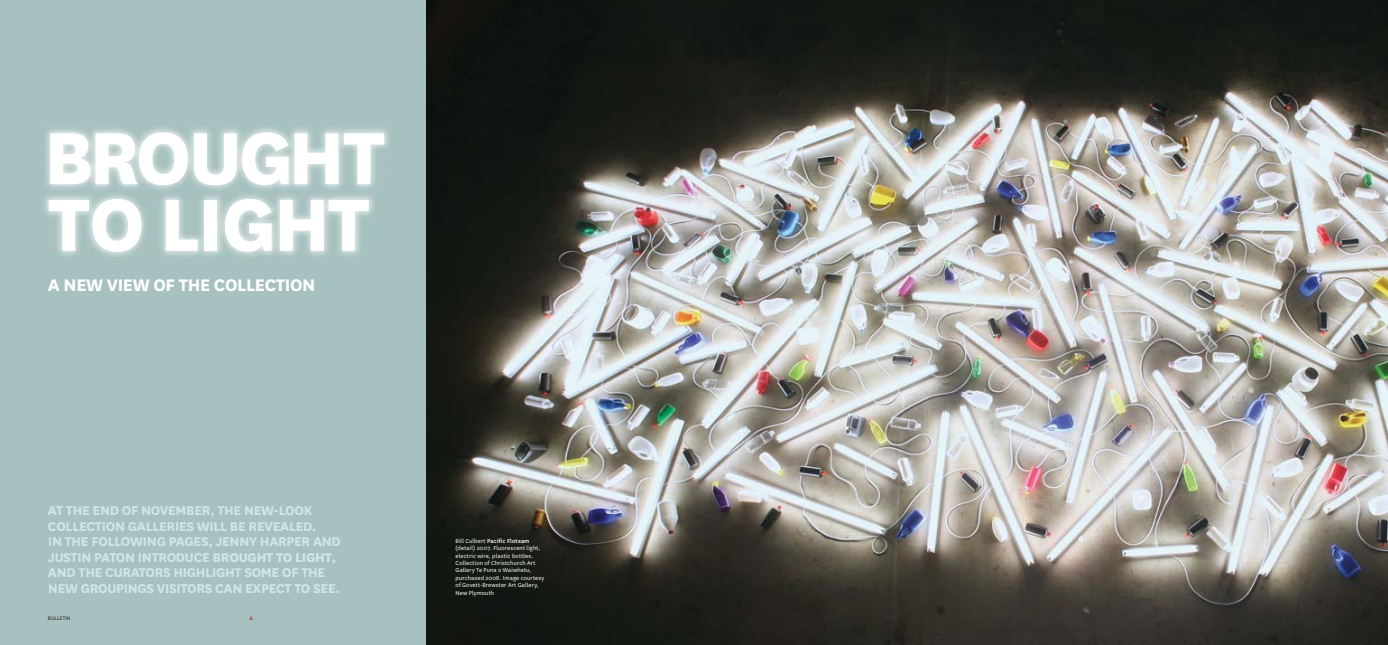
<style>
.page{position:relative;width:1388px;height:645px;background:#fff}
.page>*{position:absolute;margin:0;border:0;box-sizing:border-box;transform-origin:0 0}
.t1{font:800 86.27px/66.5px "National";letter-spacing:-.03em;color:#fff}
.t2{font:700 19.6px "National";letter-spacing:-.02em;color:#fff}
.t3{font:700 14.88px/15.5px "National";letter-spacing:-.02em;color:#d2e5e6}
.t4{font:6.56px/7.4px "National";letter-spacing:.015em;color:#fff}
.t5{font:5.95px "National";color:#231f20}
.t6{font:600 5.69px "National";color:#cc1b22}
.s1{font-weight:800}
.s2{font-weight:500}
</style>
<div class="page">
<img style="left:426px;top:0;width:961px;height:644px">
<div style="left:0;top:0;width:426px;height:644px;background:#a7c1c0"></div>
<img style="left:45px;top:127px;width:343px;height:62px">
<img style="left:44px;top:194px;width:331px;height:62px">
<h1 class="t1" style="left:44px;top:130px;width:343px">BROUGHT<br>TO LIGHT</h1>
<h2 class="t2" style="left:48px;top:277px;width:269px">A NEW VIEW OF THE COLLECTION</h2>
<p class="t3" style="left:48px;top:504px;width:294px">AT THE END OF NOVEMBER, THE NEW-LOOK COLLECTION GALLERIES WILL BE REVEALED.<br>IN THE FOLLOWING PAGES, JENNY HARPER AND JUSTIN PATON INTRODUCE <span class="s1">BROUGHT TO LIGHT</span>, AND THE CURATORS HIGHLIGHT SOME OF THE NEW GROUPINGS VISITORS CAN EXPECT TO SEE.</p>
<p class="t5" style="left:48px;top:615px;width:24px">BULLETIN</p>
<p class="t6" style="left:250px;top:615px;width:4px">6</p>
<p class="t4" style="left:455px;top:537px;width:90px">Bill Culbert <span class="s2">Pacific Flotsam </span>(detail) 2007. Fluorescent light, electric wire, plastic bottles.<br>Collection of Christchurch Art<br>Gallery Te Puna o Waiwhetu, purchased 2008. Image courtesy of Govett-Brewster Art Gallery,<br>New Plymouth</p>
</div>
